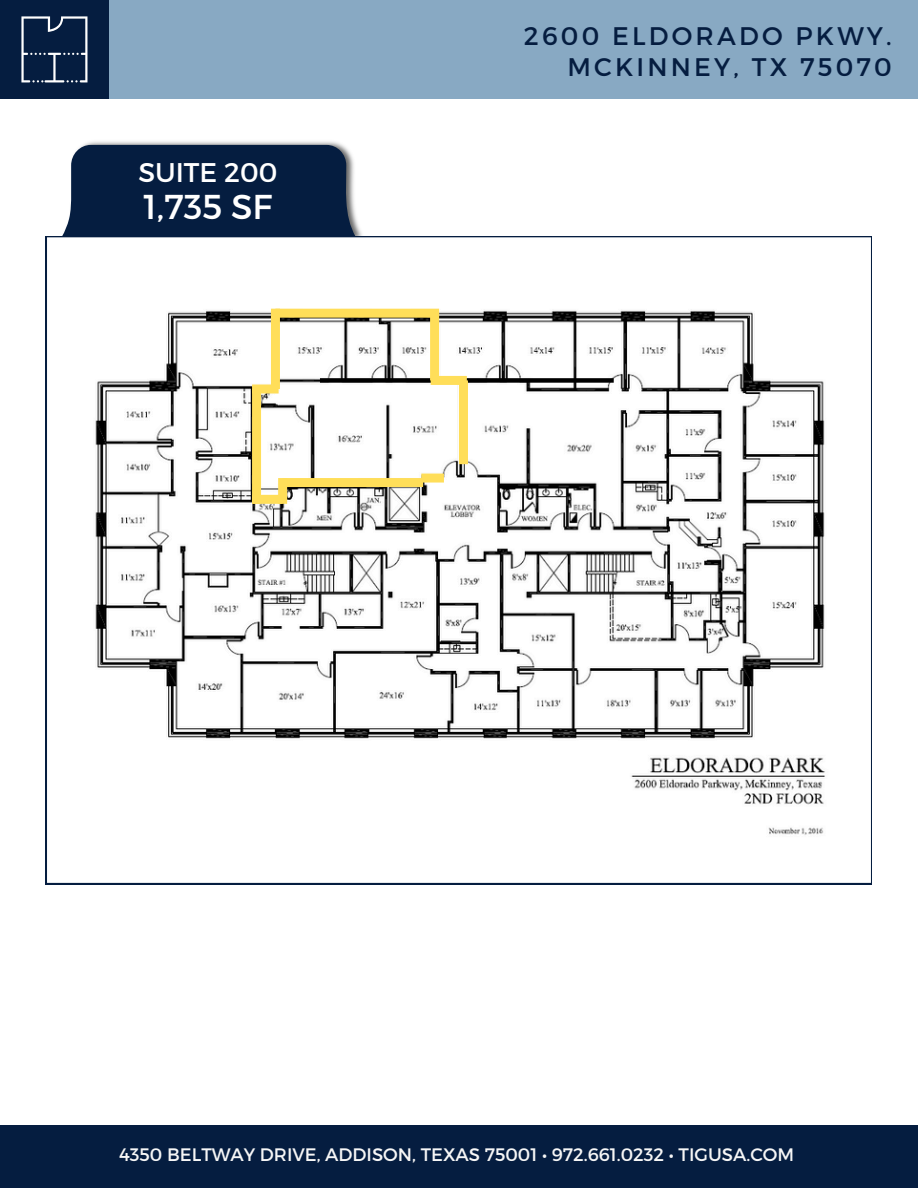
<style>
.page{position:relative;width:918px;height:1188px;background:#fff}
.page>*{position:absolute;margin:0;border:0;box-sizing:border-box;transform-origin:0 0}
.t1{font:34.5px "Montserrat";color:#fff}
.t2{font:27px "Montserrat";color:#fff}
.t3{font:25.5px/30.3px "Montserrat";letter-spacing:.125em;color:#051d40;text-align:right}
.t4{font:18px "Montserrat";color:#f6f6f6}
</style>
<div class="page">
<div style="left:103px;top:0;width:815px;height:99px;background:#88a9c3"></div>
<div style="left:0;top:0;width:109px;height:99px;background:#051d40"></div>
<div style="left:0;top:1126px;width:918px;height:62px;background:#051d40"></div>
<svg style="left:21px;top:16px;width:67px;height:66px"></svg>
<img style="left:84px;top:141px;width:278px;height:95px">
<div style="left:62px;top:145px;width:294px;height:91px;background:#051d40"></div>
<svg style="left:46px;top:236px;width:826px;height:648px"></svg>
<img style="left:86px;top:308px;width:748px;height:552px">
<div style="left:320px;top:378px;width:294px;height:5px;background:#000"></div>
<div style="left:275px;top:309px;width:164px;height:9px;background:#ffde59"></div>
<div style="left:283px;top:478px;width:140px;height:9px;background:#ffde59"></div>
<div style="left:459px;top:380px;width:9px;height:84px;background:#ffde59"></div>
<div style="left:421px;top:474px;width:23px;height:9px;background:#ffde59"></div>
<div style="left:278px;top:478px;width:9px;height:26px;background:#ffde59"></div>
<div style="left:252px;top:495px;width:31px;height:9px;background:#ffde59"></div>
<div style="left:252px;top:389px;width:9px;height:115px;background:#ffde59"></div>
<div style="left:271px;top:309px;width:9px;height:80px;background:#ffde59"></div>
<div style="left:252px;top:384px;width:27px;height:9px;background:#ffde59"></div>
<div style="left:430px;top:313px;width:9px;height:67px;background:#ffde59"></div>
<div style="left:431px;top:376px;width:36px;height:9px;background:#ffde59"></div>
<h1 class="t2" style="left:138px;top:155px;width:141px">SUITE 200</h1>
<h1 class="t1" style="left:143px;top:185px;width:131px">1,735 SF</h1>
<h1 class="t3" style="left:524px;top:20px;width:369px">2600 ELDORADO PKWY.<br>MCKINNEY, TX 75070</h1>
<p class="t4" style="left:119px;top:1143px;width:677px">4350 BELTWAY DRIVE, ADDISON, TEXAS 75001 • 972.661.0232 • TIGUSA.COM</p>
</div>
